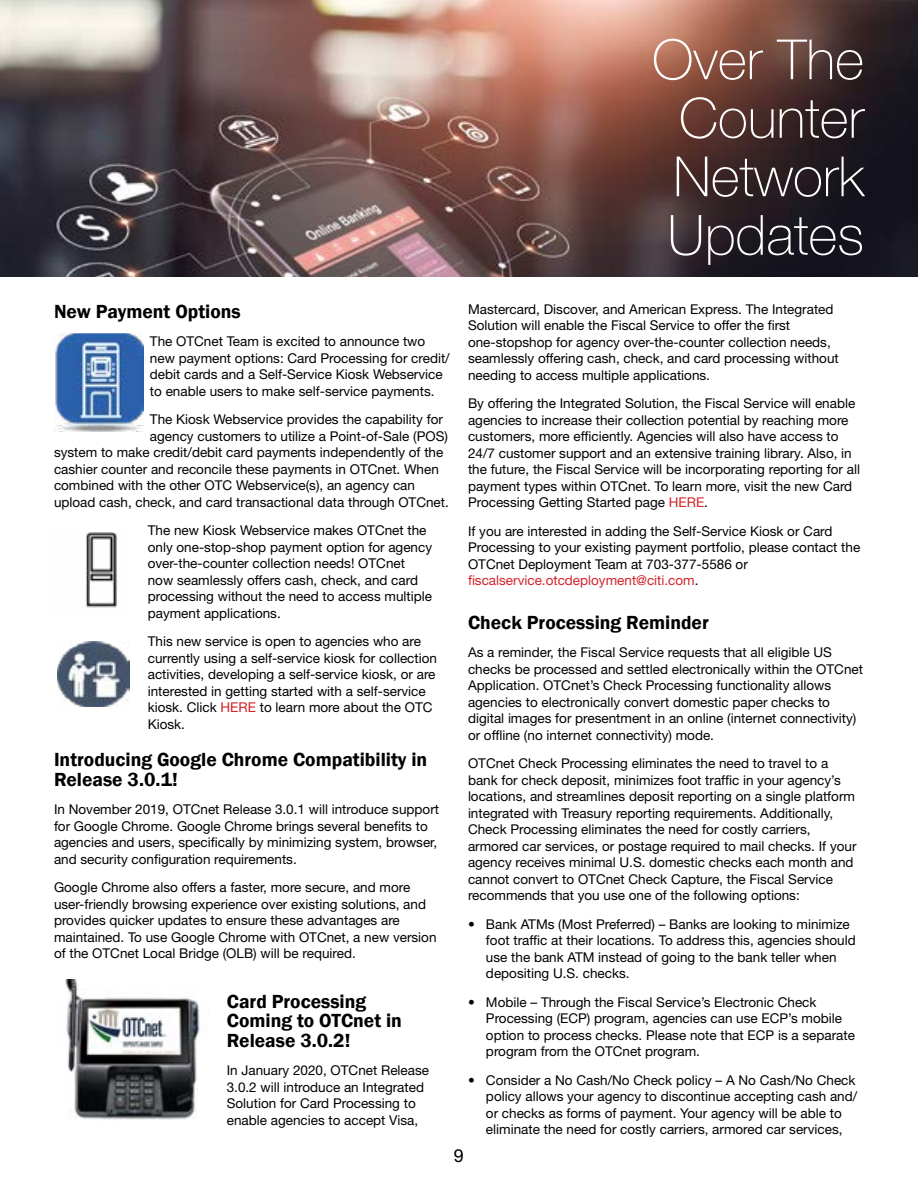
<style>
.page{position:relative;width:918px;height:1188px;background:#fff}
.page>*{position:absolute;margin:0;border:0;box-sizing:border-box;transform-origin:0 0}
.t1{font:100 55.5px/58.5px "Helvetica Neue LT Std";color:#fff;text-align:justify}
.t2{font:600 19.5px/19.5px "Franklin Gothic";color:#000}
.t3{font:18px "Helvetica Neue LT Std";color:#000}
.t4{font:13.5px/16.5px "Helvetica Neue LT Std";color:#000}
.s1{color:#d2232a}
</style>
<div class="page">
<img style="left:0;top:0;width:918px;height:277px">
<img style="left:54px;top:333px;width:90px;height:99px">
<img style="left:85px;top:533px;width:33px;height:75px">
<img style="left:57px;top:642px;width:73px;height:64px">
<img style="left:65px;top:979px;width:135px;height:141px">
<h2 class="t2" style="left:54px;top:302px;width:188px">New Payment Options</h2>
<p class="t4" style="left:150px;top:333px;width:301px">The OTCnet Team is excited to announce two new payment options: Card Processing for credit/ debit cards and a Self-Service Kiosk Webservice to enable users to make self-service payments.</p>
<p class="t4" style="left:150px;top:411px;width:295px">The Kiosk Webservice provides the capability for</p>
<p class="t4" style="left:150px;top:428px;width:300px">agency customers to utilize a Point-of-Sale (POS)</p>
<p class="t4" style="left:54px;top:444px;width:391px">system to make credit/debit card payments independently of the</p>
<p class="t4" style="left:54px;top:461px;width:386px">cashier counter and reconcile these payments in OTCnet. When</p>
<p class="t4" style="left:54px;top:477px;width:363px">combined with the other OTC Webservice(s), an agency can</p>
<p class="t4" style="left:54px;top:494px;width:396px">upload cash, check, and card transactional data through OTCnet.</p>
<p class="t4" style="left:148px;top:522px;width:286px">The new Kiosk Webservice makes OTCnet the only one-stop-shop payment option for agency over-the-counter collection needs! OTCnet now seamlessly offers cash, check, and card processing without the need to access multiple payment applications.</p>
<p class="t4" style="left:148px;top:633px;width:291px">This new service is open to agencies who are currently using a self-service kiosk for collection activities, developing a self-service kiosk, or are interested in getting started with a self-service kiosk. Click <span class="s1">HERE</span> to learn more about the OTC Kiosk.</p>
<h2 class="t2" style="left:54px;top:750px;width:375px">Introducing Google Chrome Compatibility in<br>Release 3.0.1!</h2>
<p class="t4" style="left:54px;top:801px;width:387px">In November 2019, OTCnet Release 3.0.1 will introduce support for Google Chrome. Google Chrome brings several benefits to agencies and users, specifically by minimizing system, browser, and security configuration requirements.</p>
<p class="t4" style="left:54px;top:879px;width:384px">Google Chrome also offers a faster, more secure, and more user-friendly browsing experience over existing solutions, and provides quicker updates to ensure these advantages are maintained. To use Google Chrome with OTCnet, a new version of the OTCnet Local Bridge (OLB) will be required.</p>
<h2 class="t2" style="left:227px;top:992px;width:177px">Card Processing<br>Coming to OTCnet in<br>Release 3.0.2!</h2>
<p class="t4" style="left:227px;top:1062px;width:204px">In January 2020, OTCnet Release<br>3.0.2 will introduce an Integrated<br>Solution for Card Processing to enable agencies to accept Visa,</p>
<h1 class="t1" style="left:652px;top:30px;width:213px">Over The Counter Network Updates</h1>
<p class="t4" style="left:468px;top:301px;width:372px">Mastercard, Discover, and American Express. The Integrated Solution will enable the Fiscal Service to offer the first one-stopshop for agency over-the-counter collection needs, seamlessly offering cash, check, and card processing without needing to access multiple applications.</p>
<p class="t4" style="left:468px;top:395px;width:394px">By offering the Integrated Solution, the Fiscal Service will enable agencies to increase their collection potential by reaching more customers, more efficiently. Agencies will also have access to 24/7 customer support and an extensive training library. Also, in the future, the Fiscal Service will be incorporating reporting for all payment types within OTCnet. To learn more, visit the new Card Processing Getting Started page <span class="s1">HERE</span>.</p>
<p class="t4" style="left:468px;top:523px;width:394px">If you are interested in adding the Self-Service Kiosk or Card Processing to your existing payment portfolio, please contact the OTCnet Deployment Team at 703-377-5586 or <span class="s1">fiscalservice.otcdeployment@citi.com</span>.</p>
<h2 class="t2" style="left:468px;top:613px;width:242px">Check Processing Reminder</h2>
<p class="t4" style="left:468px;top:644px;width:397px">As a reminder, the Fiscal Service requests that all eligible US checks be processed and settled electronically within the OTCnet Application. OTCnet’s Check Processing functionality allows agencies to electronically convert domestic paper checks to digital images for presentment in an online (internet connectivity) or offline (no internet connectivity) mode.</p>
<p class="t4" style="left:468px;top:755px;width:390px">OTCnet Check Processing eliminates the need to travel to a bank for check deposit, minimizes foot traffic in your agency’s locations, and streamlines deposit reporting on a single platform integrated with Treasury reporting requirements. Additionally, Check Processing eliminates the need for costly carriers, armored car services, or postage required to mail checks. If your agency receives minimal U.S. domestic checks each month and cannot convert to OTCnet Check Capture, the Fiscal Service recommends that you use one of the following options:</p>
<p class="t4" style="left:486px;top:916px;width:371px;text-indent:-18px">• Bank ATMs (Most Preferred) – Banks are looking to minimize foot traffic at their locations. To address this, agencies should use the bank ATM instead of going to the bank teller when depositing U.S. checks.</p>
<p class="t4" style="left:486px;top:994px;width:371px;text-indent:-18px">• Mobile – Through the Fiscal Service’s Electronic Check Processing (ECP) program, agencies can use ECP’s mobile option to process checks. Please note that ECP is a separate program from the OTCnet program.</p>
<p class="t4" style="left:486px;top:1072px;width:373px;text-indent:-18px">• Consider a No Cash/No Check policy – A No Cash/No Check policy allows your agency to discontinue accepting cash and/ or checks as forms of payment. Your agency will be able to eliminate the need for costly carriers, armored car services,</p>
<h3 class="t3" style="left:454px;top:1145px;width:12px">9</h3>
</div>
